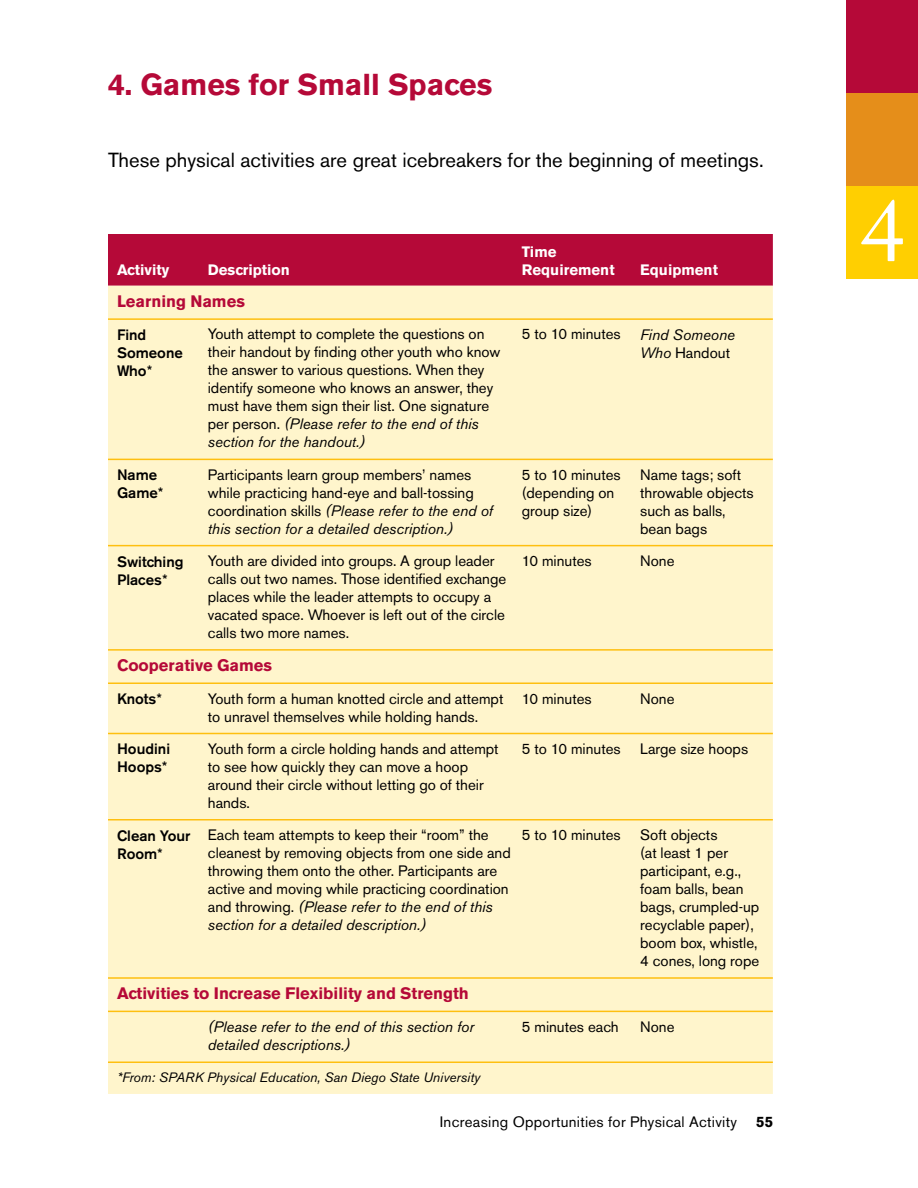
<style>
.page{position:relative;width:918px;height:1188px;background:#fff}
.page>*{position:absolute;margin:0;border:0;box-sizing:border-box;transform-origin:0 0}
.t1{font:90px "Adobe Caslon Pro";color:#fff}
.t2{font:700 30px "Akzidenz Grotesk BE";color:#b50938}
.t3{font:20.25px "Akzidenz Grotesk BE";color:#000}
.t4{font:700 16.5px "Akzidenz Grotesk BE";color:#b50938}
.t5{font:15px/18px "Akzidenz Grotesk BE";color:#000}
.t6{font:italic 15px/18px "Akzidenz Grotesk BE";color:#000}
.t7{font:500 15px/18px "Akzidenz Grotesk BE";color:#000}
.t8{font:700 15px/18px "Akzidenz Grotesk BE";color:#fff}
.t9{font:15px "Akzidenz Grotesk BE";letter-spacing:.02em;color:#000}
.t10{font:700 15px "Akzidenz Grotesk BE";color:#000}
.t11{font:italic 13.5px "Akzidenz Grotesk BE";color:#000}
.s1{font-style:italic}
.s2{font-style:normal}
</style>
<div class="page">
<div style="left:846px;top:93px;width:72px;height:93px;background:#e58e1a"></div>
<div style="left:846px;top:186px;width:72px;height:93px;background:#ffcf01"></div>
<div style="left:846px;top:0;width:72px;height:93px;background:#b50938"></div>
<div style="left:108px;top:234px;width:665px;height:52px;background:#b50938"></div>
<div style="left:108px;top:286px;width:665px;height:808px;background:#fff5cc"></div>
<hr style="left:640px;top:1062px;width:133px;height:1px;background:#febf10">
<hr style="left:522px;top:1062px;width:118px;height:1px;background:#febf10">
<hr style="left:208px;top:1062px;width:314px;height:1px;background:#febf10">
<hr style="left:108px;top:1062px;width:100px;height:1px;background:#febf10">
<hr style="left:640px;top:1011px;width:133px;height:1px;background:#febf10">
<hr style="left:522px;top:1011px;width:118px;height:1px;background:#febf10">
<hr style="left:208px;top:1011px;width:314px;height:1px;background:#febf10">
<hr style="left:108px;top:1011px;width:100px;height:1px;background:#febf10">
<hr style="left:640px;top:977px;width:133px;height:2px;background:#febf10">
<hr style="left:522px;top:977px;width:118px;height:2px;background:#febf10">
<hr style="left:208px;top:977px;width:314px;height:2px;background:#febf10">
<hr style="left:108px;top:977px;width:100px;height:2px;background:#febf10">
<hr style="left:640px;top:819px;width:133px;height:1px;background:#febf10">
<hr style="left:522px;top:819px;width:118px;height:1px;background:#febf10">
<hr style="left:208px;top:819px;width:314px;height:1px;background:#febf10">
<hr style="left:108px;top:819px;width:100px;height:1px;background:#febf10">
<hr style="left:640px;top:733px;width:133px;height:1px;background:#febf10">
<hr style="left:522px;top:733px;width:118px;height:1px;background:#febf10">
<hr style="left:208px;top:733px;width:314px;height:1px;background:#febf10">
<hr style="left:108px;top:733px;width:100px;height:1px;background:#febf10">
<hr style="left:640px;top:682px;width:133px;height:2px;background:#febf10">
<hr style="left:522px;top:682px;width:118px;height:2px;background:#febf10">
<hr style="left:208px;top:682px;width:314px;height:2px;background:#febf10">
<hr style="left:108px;top:682px;width:100px;height:2px;background:#febf10">
<hr style="left:640px;top:649px;width:133px;height:2px;background:#febf10">
<hr style="left:522px;top:649px;width:118px;height:2px;background:#febf10">
<hr style="left:208px;top:649px;width:314px;height:2px;background:#febf10">
<hr style="left:108px;top:649px;width:100px;height:2px;background:#febf10">
<hr style="left:640px;top:545px;width:133px;height:1px;background:#febf10">
<hr style="left:522px;top:545px;width:118px;height:1px;background:#febf10">
<hr style="left:208px;top:545px;width:314px;height:1px;background:#febf10">
<hr style="left:108px;top:545px;width:100px;height:1px;background:#febf10">
<hr style="left:640px;top:459px;width:133px;height:1px;background:#febf10">
<hr style="left:522px;top:459px;width:118px;height:1px;background:#febf10">
<hr style="left:208px;top:459px;width:314px;height:1px;background:#febf10">
<hr style="left:108px;top:459px;width:100px;height:1px;background:#febf10">
<hr style="left:640px;top:318px;width:133px;height:2px;background:#febf10">
<hr style="left:522px;top:318px;width:118px;height:2px;background:#febf10">
<hr style="left:208px;top:318px;width:314px;height:2px;background:#febf10">
<hr style="left:108px;top:318px;width:100px;height:2px;background:#febf10">
<h2 class="t2" style="left:108px;top:67px;width:386px">4. Games for Small Spaces</h2>
<h3 class="t3" style="left:108px;top:147px;width:657px">These physical activities are great icebreakers for the beginning of meetings.</h3>
<p class="t8" style="left:117px;top:261px;width:54px">Activity</p>
<p class="t8" style="left:208px;top:261px;width:84px">Description</p>
<p class="t8" style="left:522px;top:243px;width:94px">Time<br>Requirement</p>
<p class="t8" style="left:640px;top:261px;width:79px">Equipment</p>
<p class="t4" style="left:117px;top:292px;width:129px">Learning Names</p>
<p class="t7" style="left:117px;top:326px;width:67px">Find<br>Someone<br>Who*</p>
<p class="t5" style="left:208px;top:325px;width:294px">Youth attempt to complete the questions on their handout by finding other youth who know the answer to various questions. When they identify someone who knows an answer, they must have them sign their list. One signature per person. <span class="s1">(Please refer to the end of this section for the handout.)</span></p>
<p class="t5" style="left:522px;top:325px;width:100px">5 to 10 minutes</p>
<p class="t6" style="left:640px;top:326px;width:96px">Find Someone<br>Who <span class="s2">Handout</span></p>
<p class="t7" style="left:117px;top:466px;width:48px">Name<br>Game*</p>
<p class="t5" style="left:208px;top:465px;width:287px">Participants learn group members’ names while practicing hand-eye and ball-tossing coordination skills <span class="s1">(Please refer to the end of this section for a detailed description.)</span></p>
<p class="t5" style="left:522px;top:465px;width:100px">5 to 10 minutes (depending on group size)</p>
<p class="t5" style="left:640px;top:465px;width:115px">Name tags; soft throwable objects such as balls, bean bags</p>
<p class="t7" style="left:117px;top:552px;width:68px">Switching<br>Places*</p>
<p class="t5" style="left:208px;top:552px;width:300px">Youth are divided into groups. A group leader calls out two names. Those identified exchange places while the leader attempts to occupy a vacated space. Whoever is left out of the circle calls two more names.</p>
<p class="t5" style="left:522px;top:552px;width:71px">10 minutes</p>
<p class="t5" style="left:640px;top:552px;width:36px">None</p>
<p class="t4" style="left:117px;top:656px;width:157px">Cooperative Games</p>
<p class="t7" style="left:117px;top:690px;width:47px">Knots*</p>
<p class="t5" style="left:208px;top:689px;width:297px">Youth form a human knotted circle and attempt to unravel themselves while holding hands.</p>
<p class="t5" style="left:522px;top:689px;width:71px">10 minutes</p>
<p class="t5" style="left:640px;top:689px;width:36px">None</p>
<p class="t7" style="left:117px;top:740px;width:55px">Houdini<br>Hoops*</p>
<p class="t5" style="left:208px;top:740px;width:292px">Youth form a circle holding hands and attempt to see how quickly they can move a hoop around their circle without letting go of their hands.</p>
<p class="t5" style="left:522px;top:740px;width:100px">5 to 10 minutes</p>
<p class="t5" style="left:640px;top:740px;width:110px">Large size hoops</p>
<p class="t7" style="left:117px;top:826px;width:75px">Clean Your<br>Room*</p>
<p class="t5" style="left:208px;top:826px;width:304px">Each team attempts to keep their “room” the cleanest by removing objects from one side and throwing them onto the other. Participants are active and moving while practicing coordination and throwing. <span class="s1">(Please refer to the end of this section for a detailed description.)</span></p>
<p class="t5" style="left:522px;top:826px;width:100px">5 to 10 minutes</p>
<p class="t5" style="left:640px;top:826px;width:121px">Soft objects<br>(at least 1 per participant, e.g., foam balls, bean bags, crumpled-up recyclable paper), boom box, whistle,<br>4 cones, long rope</p>
<p class="t4" style="left:117px;top:984px;width:353px">Activities to Increase Flexibility and Strength</p>
<p class="t6" style="left:208px;top:1018px;width:268px">(Please refer to the end of this section for detailed descriptions.)</p>
<p class="t5" style="left:522px;top:1017px;width:98px">5 minutes each</p>
<p class="t5" style="left:640px;top:1017px;width:36px">None</p>
<p class="t11" style="left:117px;top:1069px;width:365px">*From: SPARK Physical Education, San Diego State University</p>
<p class="t9" style="left:440px;top:1113px;width:299px">Increasing Opportunities for Physical Activity</p>
<p class="t10" style="left:756px;top:1113px;width:19px">55</p>
<h1 class="t1" style="left:860px;top:177px;width:46px">4</h1>
</div>
